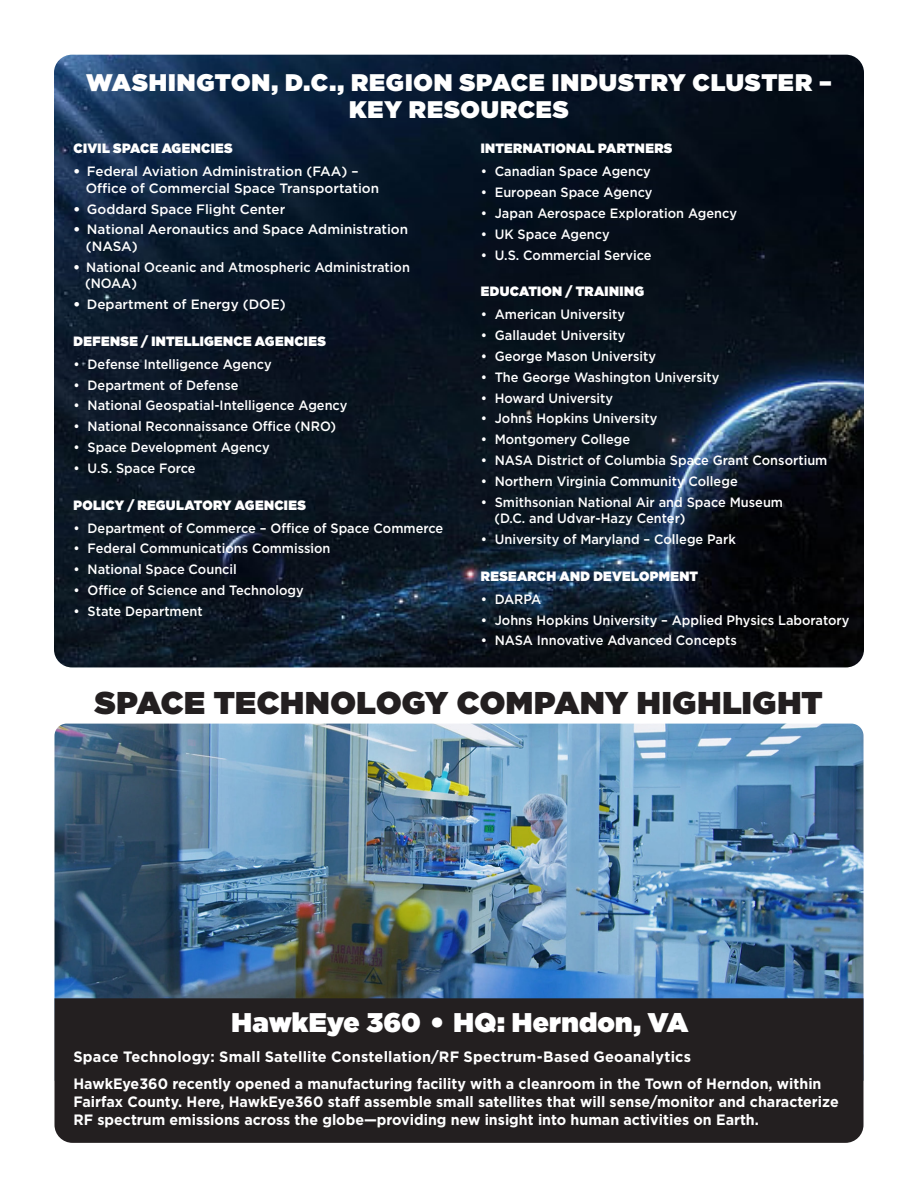
<style>
.page{position:relative;width:918px;height:1188px;background:#fff}
.page>*{position:absolute;margin:0;border:0;box-sizing:border-box;transform-origin:0 0}
.NEW_headline{font:900 31.5px "Gotham";letter-spacing:.02em;color:#231f20}
.t1{font:900 27px "Gotham";letter-spacing:.01em;color:#fff}
.NEW_headline-2{font:900 24px/27px "Gotham";letter-spacing:.03em;color:#fff;text-align:center}
.t2{font:700 15px/18px "Gotham";color:#fff;scale:.95 1}
.t3{font:700 15px "Gotham";color:#fff}
.t4{font:500 13.5px/16.5px "Gotham";color:#fff;scale:.95 1}
.t5{font:500 13.5px/16.5px "Gotham";color:#fff}
.t6{font:900 13.5px "Gotham";letter-spacing:.02em;color:#fff;scale:.95 1}
.s1{font-weight:900}
</style>
<div class="page">
<img style="left:54px;top:55px;width:810px;height:612px">
<img style="left:54px;top:724px;width:810px;height:274px">
<div style="left:54px;top:998px;width:810px;height:145px;background:#231f20"></div>
<p class="NEW_headline-2" style="left:86px;top:68px;width:747px">WASHINGTON, D.C., REGION SPACE INDUSTRY CLUSTER –<br>KEY RESOURCES</p>
<p class="t6" style="left:74px;top:139px;width:169px">CIVIL SPACE AGENCIES</p>
<p class="t5" style="left:86px;top:163px;width:295px;text-indent:-12px"><span class="s1">•</span> Federal Aviation Administration (FAA) –<br>Office of Commercial Space Transportation</p>
<p class="t5" style="left:74px;top:200px;width:213px"><span class="s1">•</span> Goddard Space Flight Center</p>
<p class="t5" style="left:86px;top:221px;width:324px;text-indent:-12px"><span class="s1">•</span> National Aeronautics and Space Administration (NASA)</p>
<p class="t4" style="left:85px;top:259px;width:343px;text-indent:-12px"><span class="s1">•</span> National Oceanic and Atmospheric Administration (NOAA)</p>
<p class="t5" style="left:74px;top:296px;width:214px"><span class="s1">•</span> Department of Energy (DOE)</p>
<p class="t6" style="left:74px;top:331px;width:267px">DEFENSE / INTELLIGENCE AGENCIES</p>
<p class="t4" style="left:74px;top:356px;width:210px">• Defense Intelligence Agency</p>
<p class="t4" style="left:74px;top:376px;width:175px">• Department of Defense</p>
<p class="t4" style="left:74px;top:397px;width:290px">• National Geospatial-Intelligence Agency</p>
<p class="t4" style="left:74px;top:418px;width:278px">• National Reconnaissance Office (NRO)</p>
<p class="t4" style="left:74px;top:439px;width:208px">• Space Development Agency</p>
<p class="t4" style="left:74px;top:460px;width:130px">• U.S. Space Force</p>
<p class="t6" style="left:74px;top:495px;width:246px">POLICY / REGULATORY AGENCIES</p>
<p class="t4" style="left:74px;top:519px;width:391px">• Department of Commerce – Office of Space Commerce</p>
<p class="t4" style="left:74px;top:540px;width:272px">• Federal Communications Commission</p>
<p class="t4" style="left:74px;top:561px;width:173px">• National Space Council</p>
<p class="t4" style="left:74px;top:582px;width:244px">• Office of Science and Technology</p>
<p class="t4" style="left:74px;top:603px;width:137px">• State Department</p>
<p class="t6" style="left:481px;top:139px;width:203px">INTERNATIONAL PARTNERS</p>
<p class="t4" style="left:481px;top:163px;width:181px">• Canadian Space Agency</p>
<p class="t4" style="left:481px;top:184px;width:182px">• European Space Agency</p>
<p class="t4" style="left:481px;top:205px;width:271px">• Japan Aerospace Exploration Agency</p>
<p class="t4" style="left:481px;top:226px;width:137px">• UK Space Agency</p>
<p class="t4" style="left:481px;top:246px;width:181px">• U.S. Commercial Service</p>
<p class="t6" style="left:481px;top:282px;width:173px">EDUCATION / TRAINING</p>
<p class="t4" style="left:481px;top:306px;width:153px">• American University</p>
<p class="t4" style="left:481px;top:327px;width:154px">• Gallaudet University</p>
<p class="t4" style="left:481px;top:348px;width:186px">• George Mason University</p>
<p class="t4" style="left:481px;top:369px;width:253px">• The George Washington University</p>
<p class="t4" style="left:481px;top:389px;width:141px">• Howard University</p>
<p class="t4" style="left:481px;top:410px;width:187px">• Johns Hopkins University</p>
<p class="t4" style="left:481px;top:431px;width:159px">• Montgomery College</p>
<p class="t4" style="left:481px;top:452px;width:366px">• NASA District of Columbia Space Grant Consortium</p>
<p class="t4" style="left:481px;top:473px;width:272px">• Northern Virginia Community College</p>
<p class="t4" style="left:494px;top:493px;width:305px;text-indent:-14px">• Smithsonian National Air and Space Museum (D.C. and Udvar-Hazy Center)</p>
<p class="t4" style="left:481px;top:531px;width:270px">• University of Maryland – College Park</p>
<p class="t6" style="left:481px;top:566px;width:230px">RESEARCH AND DEVELOPMENT</p>
<p class="t4" style="left:481px;top:591px;width:65px">• DARPA</p>
<p class="t4" style="left:481px;top:611px;width:390px">• Johns Hopkins University – Applied Physics Laboratory</p>
<p class="t4" style="left:481px;top:632px;width:271px">• NASA Innovative Advanced Concepts</p>
<p class="NEW_headline" style="left:95px;top:680px;width:729px">SPACE TECHNOLOGY COMPANY HIGHLIGHT</p>
<p class="t1" style="left:232px;top:1003px;width:458px">HawkEye 360 • HQ: Herndon, VA</p>
<p class="t3" style="left:73px;top:1047px;width:619px">Space Technology: Small Satellite Constellation/RF Spectrum-Based Geoanalytics</p>
<p class="t2" style="left:73px;top:1075px;width:807px">HawkEye360 recently opened a manufacturing facility with a cleanroom in the Town of Herndon, within<br>Fairfax County. Here, HawkEye360 staff assemble small satellites that will sense/monitor and characterize<br>RF spectrum emissions across the globe—providing new insight into human activities on Earth.</p>
</div>
